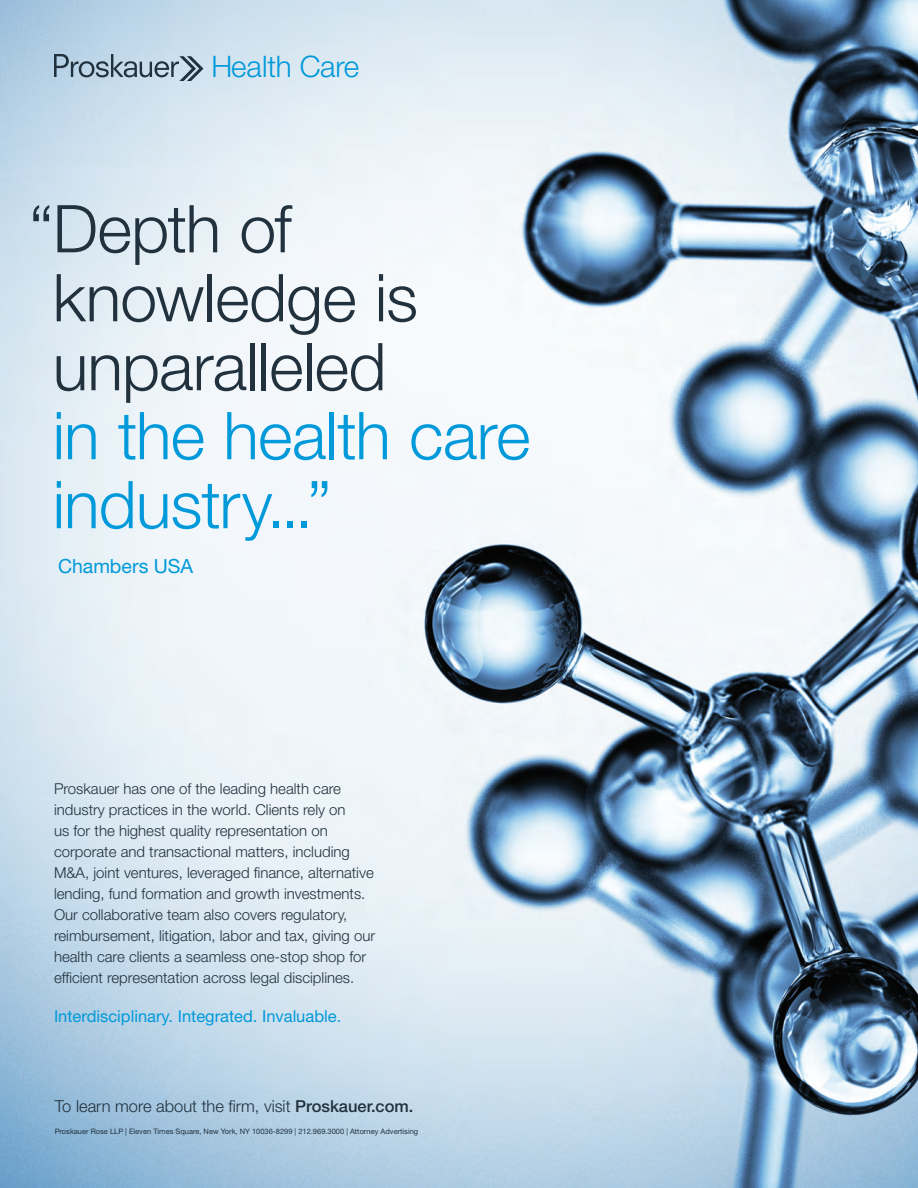
<style>
.page{position:relative;width:918px;height:1188px;background:#fff}
.page>*{position:absolute;margin:0;border:0;box-sizing:border-box;transform-origin:0 0}
.t1{font:300 66px/69px "Helvetica Neue LT Std";letter-spacing:-.01em;color:#21313e}
.t2{font:300 66px/69px "Helvetica Neue LT Std";letter-spacing:-.01em;color:#0099da}
.t3{font:300 29.7px "Helvetica Neue LT Std";letter-spacing:-.01em;color:#0099da}
.t4{font:19.5px "Helvetica Neue LT Std";letter-spacing:-.005em;color:#0099da}
.t5{font:300 16.5px "Helvetica Neue LT Std";color:#21313e}
.t6{font:16.5px "Helvetica Neue LT Std";color:#0099da}
.t7{font:300 15px/21px "Helvetica Neue LT Std";color:#21313e}
.t8{font:7.5px "Helvetica Neue LT Std";color:#21313e}
.s1{font-weight:500}
</style>
<div class="page">
<img style="left:0;top:0;width:918px;height:1188px">
<svg style="left:54px;top:54px;width:149px;height:27px;background:#9aaebe"></svg>
<h2 class="t3" style="left:212px;top:49px;width:149px">Health Care</h2>
<h1 class="t1" style="left:53px;top:193px;width:367px;text-indent:-24px">“Depth of knowledge is unparalleled</h1>
<h1 class="t2" style="left:53px;top:400px;width:479px">in the health care industry...”</h1>
<h3 class="t4" style="left:58px;top:555px;width:136px">Chambers USA</h3>
<p class="t7" style="left:54px;top:778px;width:323px">Proskauer has one of the leading health care industry practices in the world. Clients rely on<br>us for the highest quality representation on corporate and transactional matters, including M&amp;A, joint ventures, leveraged finance, alternative lending, fund formation and growth investments.<br>Our collaborative team also covers regulatory, reimbursement, litigation, labor and tax, giving our health care clients a seamless one-stop shop for efficient representation across legal disciplines.</p>
<p class="t6" style="left:54px;top:1006px;width:289px">Interdisciplinary. Integrated. Invaluable.</p>
<p class="t5" style="left:55px;top:1096px;width:360px">To learn more about the fi rm, visit <span class="s1">Proskauer.com.</span></p>
<p class="t8" style="left:55px;top:1127px;width:365px">Proskauer Rose LLP | Eleven Times Square, New York, NY 10036-8299 | 212.969.3000 | Attorney Advertising</p>
</div>
